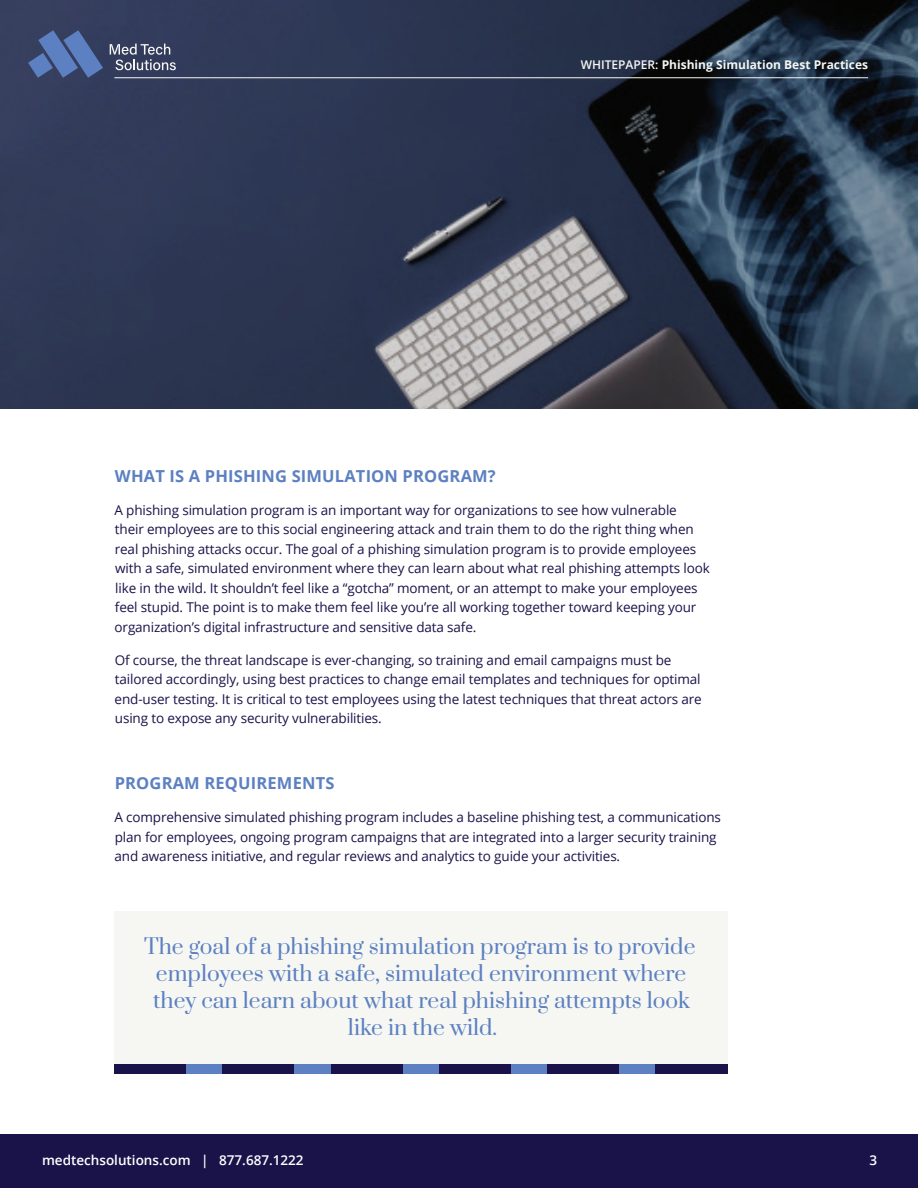
<style>
.page{position:relative;width:918px;height:1188px;background:#fff}
.page>*{position:absolute;margin:0;border:0;box-sizing:border-box;transform-origin:0 0}
.t1{font:21px/27px "Prata";color:#5c80c1;text-align:center}
.t2{font:700 16.5px "Open Sans";letter-spacing:.01em;color:#5c80c1}
.t3{font:13.5px/19.5px "Open Sans";letter-spacing:-.01em;color:#191349}
.t4{font:600 13.5px "Open Sans";color:#fff}
.t5{font:700 12px "Open Sans";color:#f6f7f3}
.s1{font-weight:600}
</style>
<div class="page">
<div style="left:0;top:1134px;width:918px;height:54px;background:#191349"></div>
<div style="left:114px;top:912px;width:614px;height:152px;background:#f6f7f3"></div>
<div style="left:114px;top:1064px;width:73px;height:9px;background:#191349"></div>
<div style="left:187px;top:1064px;width:36px;height:9px;background:#5c80c1"></div>
<div style="left:223px;top:1064px;width:72px;height:9px;background:#191349"></div>
<div style="left:295px;top:1064px;width:36px;height:9px;background:#5c80c1"></div>
<div style="left:331px;top:1064px;width:72px;height:9px;background:#191349"></div>
<div style="left:403px;top:1064px;width:36px;height:9px;background:#5c80c1"></div>
<div style="left:439px;top:1064px;width:72px;height:9px;background:#191349"></div>
<div style="left:511px;top:1064px;width:36px;height:9px;background:#5c80c1"></div>
<div style="left:547px;top:1064px;width:73px;height:9px;background:#191349"></div>
<div style="left:620px;top:1064px;width:36px;height:9px;background:#5c80c1"></div>
<div style="left:656px;top:1064px;width:72px;height:9px;background:#191349"></div>
<img style="left:0;top:0;width:917px;height:408px">
<svg style="left:28px;top:30px;width:75px;height:48px"></svg>
<svg style="left:110px;top:44px;width:66px;height:26px"></svg>
<hr style="left:114px;top:78px;width:754px;height:1px;background:#f6f7f3">
<p class="t5" style="left:581px;top:56px;width:289px"><span class="s1">WHITEPAPER:</span> Phishing Simulation Best Practices</p>
<p class="t2" style="left:115px;top:464px;width:382px">WHAT IS A PHISHING SIMULATION PROGRAM?</p>
<p class="t3" style="left:114px;top:500px;width:597px">A phishing simulation program is an important way for organizations to see how vulnerable<br>their employees are to this social engineering attack and train them to do the right thing when real phishing attacks occur. The goal of a phishing simulation program is to provide employees with a safe, simulated environment where they can learn about what real phishing attempts look like in the wild. It shouldn’t feel like a “gotcha” moment, or an attempt to make your employees feel stupid. The point is to make them feel like you’re all working together toward keeping your organization’s digital infrastructure and sensitive data safe.</p>
<p class="t3" style="left:115px;top:650px;width:589px">Of course, the threat landscape is ever-changing, so training and email campaigns must be tailored accordingly, using best practices to change email templates and techniques for optimal end-user testing. It is critical to test employees using the latest techniques that threat actors are using to expose any security vulnerabilities.</p>
<p class="t2" style="left:115px;top:772px;width:221px">PROGRAM REQUIREMENTS</p>
<p class="t3" style="left:114px;top:807px;width:608px">A comprehensive simulated phishing program includes a baseline phishing test, a communications plan for employees, ongoing program campaigns that are integrated into a larger security training and awareness initiative, and regular reviews and analytics to guide your activities.</p>
<h1 class="t1" style="left:144px;top:931px;width:553px">The goal of a phishing simulation program is to provide employees with a safe, simulated environment where they can learn about what real phishing attempts look like in the wild.</h1>
<p class="t4" style="left:42px;top:1150px;width:263px">medtechsolutions.com | 877.687.1222</p>
<p class="t4" style="left:869px;top:1150px;width:9px">3</p>
</div>
